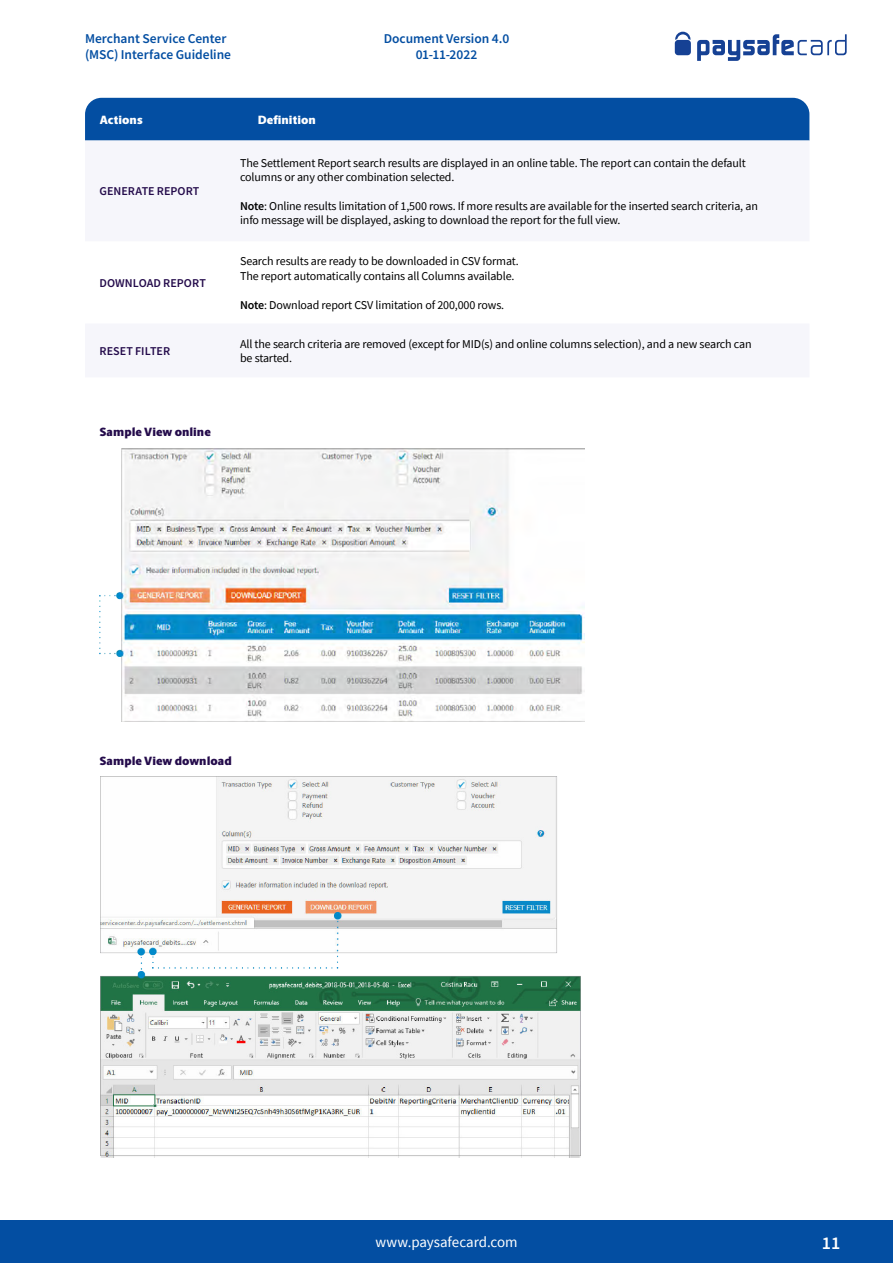
<style>
.page{position:relative;width:893px;height:1263px;background:#fff}
.page>*{position:absolute;margin:0;border:0;box-sizing:border-box;transform-origin:0 0}
.t1{font:600 18px "Source Sans Pro";color:#fff}
.t2{font:15px "Source Sans Pro";letter-spacing:-.005em;color:#fff}
.t3{font:600 13.5px/16.2px "Source Sans Pro";letter-spacing:-.005em;color:#034ea2}
.t4{font:12px/14.4px "Source Sans Pro";letter-spacing:-.01em;color:#000}
.t5{font:600 12px "Source Sans Pro";letter-spacing:.005em;color:#240b4b}
.t6{font:900 12px "Berlingske Sans";color:#240b4b}
.t7{font:900 12px "Berlingske Sans";letter-spacing:.005em;color:#fff}
.s1{font-weight:600}
</style>
<div class="page">
<div style="left:0;top:1220px;width:893px;height:43px;background:#034ea2"></div>
<div style="left:675px;top:40px;width:16px;height:15px;background:#164194;border-radius:3px"></div>
<svg style="left:675px;top:32px;width:15px;height:8px"></svg>
<svg style="left:697px;top:34px;width:150px;height:27px"></svg>
<div style="left:85px;top:98px;width:724px;height:43px;background:#034ea2"></div>
<img style="left:100px;top:448px;width:484px;height:273px">
<img style="left:100px;top:776px;width:481px;height:381px">
<p class="t3" style="left:85px;top:30px;width:148px">Merchant Service Center (MSC) Interface Guideline</p>
<p class="t3" style="left:384px;top:30px;width:127px;text-align:center">Document Version 4.0<br>01-11-2022</p>
<p class="t7" style="left:100px;top:111px;width:44px">Actions</p>
<p class="t7" style="left:258px;top:111px;width:60px">Definition</p>
<p class="t5" style="left:100px;top:184px;width:101px">GENERATE REPORT</p>
<p class="t5" style="left:100px;top:275px;width:108px">DOWNLOAD REPORT</p>
<p class="t4" style="left:240px;top:155px;width:507px">The Settlement Report search results are displayed in an online table. The report can contain the default columns or any other combination selected.</p>
<p class="t4" style="left:240px;top:199px;width:519px"><span class="s1">Note</span>: Online results limitation of 1,500 rows. If more results are available for the inserted search criteria, an info message will be displayed, asking to download the report for the full view.</p>
<p class="t4" style="left:240px;top:254px;width:280px">Search results are ready to be downloaded in CSV format.<br>The report automatically contains all Columns available.</p>
<p class="t4" style="left:240px;top:297px;width:266px"><span class="s1">Note</span>: Download report CSV limitation of 200,000 rows.</p>
<p class="t5" style="left:100px;top:343px;width:72px">RESET FILTER</p>
<p class="t4" style="left:240px;top:336px;width:513px">All the search criteria are removed (except for MID(s) and online columns selection), and a new search can be started.</p>
<p class="t6" style="left:100px;top:423px;width:112px">Sample View online</p>
<p class="t6" style="left:100px;top:752px;width:134px">Sample View download</p>
<p class="t2" style="left:375px;top:1232px;width:144px">www.paysafecard.com</p>
<h1 class="t1" style="left:822px;top:1231px;width:20px">11</h1>
</div>
